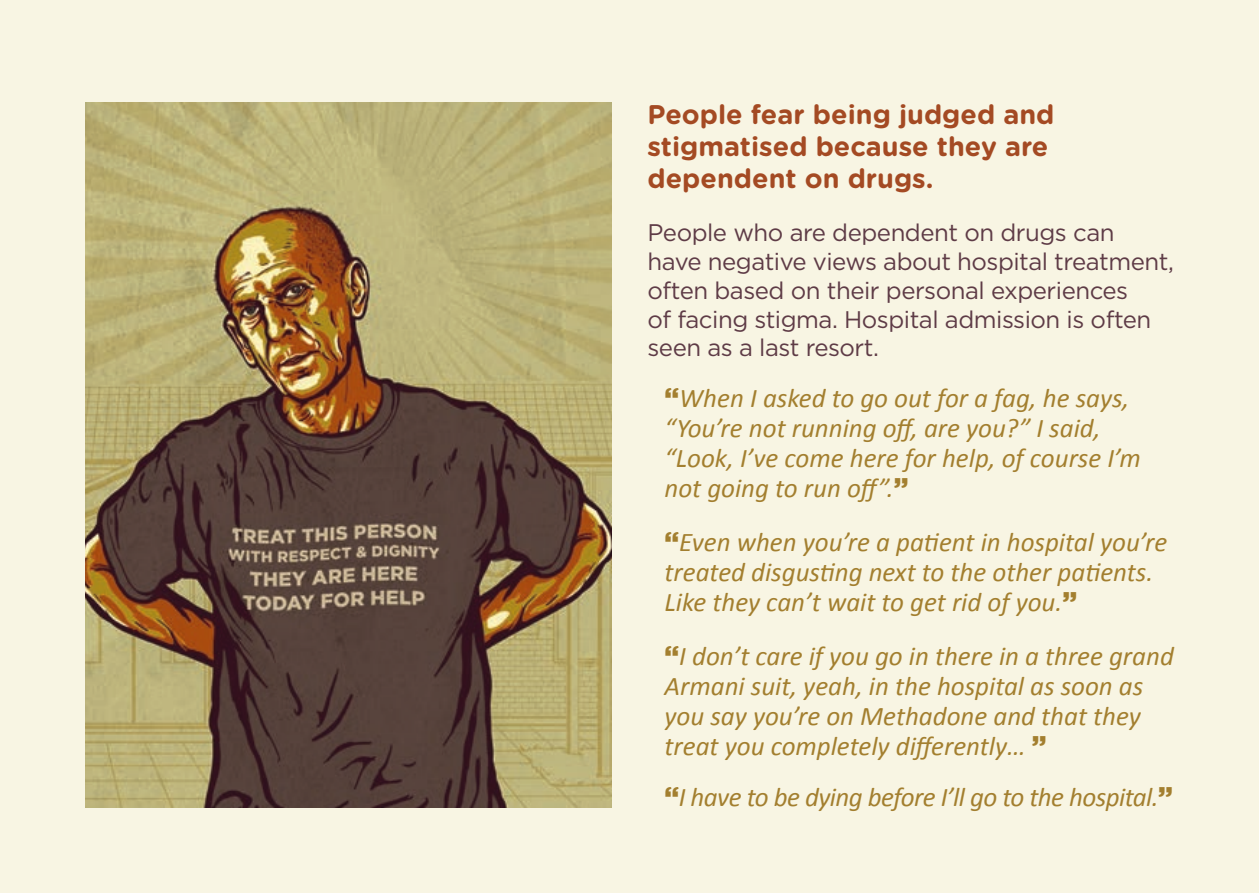
<style>
.page{position:relative;width:1259px;height:893px;background:#f8f5e3}
.page>*{position:absolute;margin:0;border:0;box-sizing:border-box;transform-origin:0 0}
.t1{font:italic 27px/30px "Calibri";color:#a37f2f}
.t2{font:700 27px/32.4px "Gotham Rounded";color:#a44a23}
.t3{font:italic 27px "Calibri";letter-spacing:-.02em;color:#a37f2f}
.t4{font:24px/28.8px "Gotham";letter-spacing:-.02em;color:#5e3b46}
.s1{font-family:"Gotham";font-weight:900;font-style:normal}
</style>
<div class="page">
<img style="left:85px;top:102px;width:526px;height:706px">
<p class="t2" style="left:647px;top:97px;width:408px">People fear being judged and stigmatised because they are dependent on drugs.</p>
<p class="t4" style="left:647px;top:218px;width:528px">People who are dependent on drugs can have negative views about hospital treatment, often based on their personal experiences<br>of facing stigma. Hospital admission is often seen as a last resort.</p>
<p class="t1" style="left:664px;top:382px;width:478px"><span class="s1">“</span>When I asked to go out for a fag, he says, “You’re not running off, are you?” I said, “Look, I’ve come here for help, of course I’m not going to run off”.<span class="s1">”</span></p>
<p class="t1" style="left:664px;top:526px;width:504px"><span class="s1">“</span>Even when you’re a patient in hospital you’re treated disgusting next to the other patients.<br>Like they can’t wait to get rid of you.<span class="s1">”</span></p>
<p class="t1" style="left:664px;top:640px;width:511px"><span class="s1">“</span>I don’t care if you go in there in a three grand Armani suit, yeah, in the hospital as soon as you say you’re on Methadone and that they treat you completely differently… <span class="s1">”</span></p>
<p class="t3" style="left:664px;top:778px;width:510px"><span class="s1">“</span>I have to be dying before I’ll go to the hospital.<span class="s1">”</span></p>
</div>
